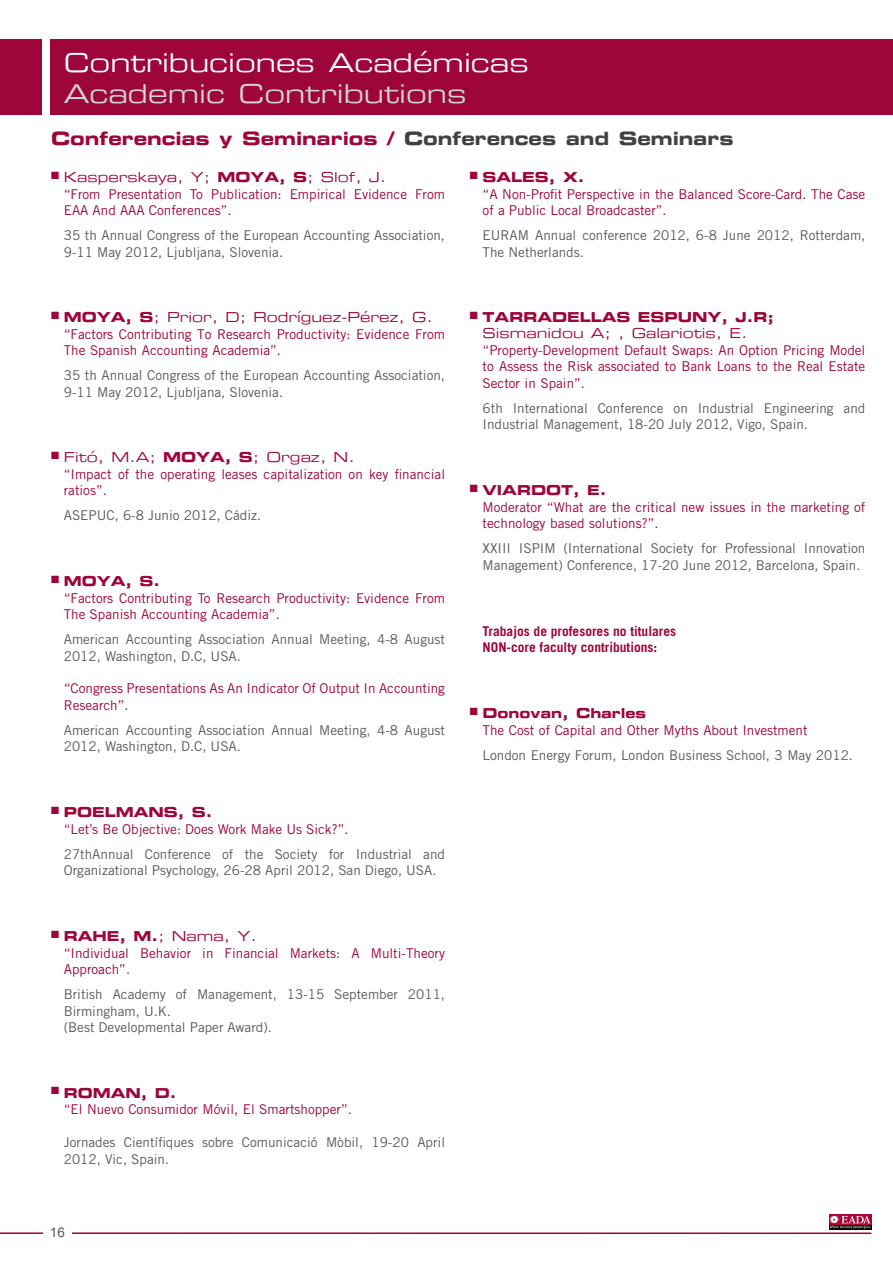
<style>
.page{position:relative;width:893px;height:1263px;background:#fff}
.page>*{position:absolute;margin:0;border:0;box-sizing:border-box;transform-origin:0 0}
.t1{font:25.5px "Eurostile Extended Two";color:#fff}
.t2{font:25.5px "Eurostile Extended Two";color:#d1d3d4}
.t3{font:18px "Eurostile Bold Extended Two";color:#9d053b}
.t4{font:13.5px/16.5px "Trade Gothic LT Std";color:#58595b}
.t5{font:13.5px/16.5px "Trade Gothic LT Std";color:#9d053b}
.t6{font:13.5px "Eurostile Extended Two";color:#9d053b}
.t7{font:13.5px "Eurostile Bold Extended Two";color:#9d053b}
.t8{font:700 13.5px/16.5px "Trade Gothic LT Std";color:#9d053b}
.t9{font:13.5px "Arial";color:#58595b}
.s1{color:#414042}
.s2{font-family:"Eurostile Bold Extended Two"}
</style>
<div class="page">
<hr style="left:0;top:1232px;width:871px;height:2px;background:#9d053b">
<div style="left:43px;top:1227px;width:29px;height:14px;background:#fff"></div>
<div style="left:0;top:39px;width:42px;height:76px;background:#9d053b"></div>
<div style="left:51px;top:39px;width:842px;height:75px;background:#9d053b"></div>
<div style="left:829px;top:1215px;width:43px;height:17px;background:linear-gradient(to right,#000,#000)"></div>
<div style="left:829px;top:1215px;width:43px;height:10px;background:#ab0635"></div>
<svg style="left:829px;top:1225px;width:43px;height:4px"></svg>
<svg style="left:830px;top:1216px;width:40px;height:13px"></svg>
<h1 class="t1" style="left:64px;top:46px;width:467px">Contribuciones Académicas</h1>
<h1 class="t2" style="left:64px;top:76px;width:404px">Academic Contributions</h1>
<h2 class="t3" style="left:51px;top:126px;width:684px">Conferencias y Seminarios / <span class="s1">Conferences and Seminars</span></h2>
<p class="t6" style="left:51px;top:168px;width:337px">■ Kasperskaya, Y; <span class="s2">MOYA, S</span>; Slof, J.</p>
<p class="t5" style="left:64px;top:185px;width:383px">“From Presentation To Publication: Empirical Evidence From<br>EAA And AAA Conferences”.</p>
<p class="t4" style="left:64px;top:227px;width:383px">35 th Annual Congress of the European Accounting Association,<br>9-11 May 2012, Ljubljana, Slovenia.</p>
<p class="t7" style="left:470px;top:167px;width:116px">■ SALES, X.</p>
<p class="t5" style="left:483px;top:185px;width:384px">“A Non-Profit Perspective in the Balanced Score-Card. The Case of a Public Local Broadcaster”.</p>
<p class="t4" style="left:483px;top:227px;width:384px">EURAM Annual conference 2012, 6-8 June 2012, Rotterdam,<br>The Netherlands.</p>
<p class="t6" style="left:51px;top:308px;width:383px">■ <span class="s2">MOYA, S</span>; Prior, D; Rodríguez-Pérez, G.</p>
<p class="t5" style="left:64px;top:325px;width:383px">“Factors Contributing To Research Productivity: Evidence From<br>The Spanish Accounting Academia”.</p>
<p class="t4" style="left:64px;top:367px;width:383px">35 th Annual Congress of the European Accounting Association,<br>9-11 May 2012, Ljubljana, Slovenia.</p>
<p class="t6" style="left:51px;top:448px;width:305px">■ Fitó, M.A; <span class="s2">MOYA, S</span>; Orgaz, N.</p>
<p class="t5" style="left:64px;top:466px;width:383px">“Impact of the operating leases capitalization on key financial ratios”.</p>
<p class="t4" style="left:64px;top:507px;width:199px">ASEPUC, 6-8 Junio 2012, Cádiz.</p>
<p class="t7" style="left:51px;top:572px;width:111px">■ MOYA, S.</p>
<p class="t5" style="left:64px;top:589px;width:383px">“Factors Contributing To Research Productivity: Evidence From<br>The Spanish Accounting Academia”.</p>
<p class="t4" style="left:64px;top:631px;width:383px">American Accounting Association Annual Meeting, 4-8 August<br>2012, Washington, D.C, USA.</p>
<p class="t5" style="left:64px;top:680px;width:383px">“Congress Presentations As An Indicator Of Output In Accounting<br>Research”.</p>
<p class="t4" style="left:64px;top:722px;width:383px">American Accounting Association Annual Meeting, 4-8 August<br>2012, Washington, D.C, USA.</p>
<p class="t7" style="left:51px;top:803px;width:163px">■ POELMANS, S.</p>
<p class="t5" style="left:64px;top:821px;width:286px">“Let’s Be Objective: Does Work Make Us Sick?”.</p>
<p class="t4" style="left:64px;top:846px;width:383px">27thAnnual Conference of the Society for Industrial and<br>Organizational Psychology, 26-28 April 2012, San Diego, USA.</p>
<p class="t6" style="left:51px;top:927px;width:207px">■ <span class="s2">RAHE, M.</span>; Nama, Y.</p>
<p class="t5" style="left:64px;top:944px;width:383px">“Individual Behavior in Financial Markets: A Multi-Theory<br>Approach”.</p>
<p class="t4" style="left:64px;top:986px;width:383px">British Academy of Management, 13-15 September 2011,<br>Birmingham, U.K.<br>(Best Developmental Paper Award).</p>
<p class="t7" style="left:51px;top:1083px;width:127px">■ ROMAN, D.</p>
<p class="t5" style="left:64px;top:1101px;width:290px">“El Nuevo Consumidor Móvil, El Smartshopper”.</p>
<p class="t4" style="left:64px;top:1134px;width:383px">Jornades Científiques sobre Comunicació Mòbil, 19-20 April<br>2012, Vic, Spain.</p>
<p class="t9" style="left:50px;top:1224px;width:17px">16</p>
<p class="t7" style="left:470px;top:308px;width:306px">■ TARRADELLAS ESPUNY, J.R;</p>
<p class="t6" style="left:483px;top:324px;width:267px">Sismanidou A; , Galariotis, E.</p>
<p class="t5" style="left:483px;top:342px;width:384px;text-align:justify">“Property-Development Default Swaps: An Option Pricing Model to Assess the Risk associated to Bank Loans to the Real Estate Sector in Spain”.</p>
<p class="t4" style="left:483px;top:400px;width:384px">6th International Conference on Industrial Engineering and<br>Industrial Management, 18-20 July 2012, Vigo, Spain.</p>
<p class="t7" style="left:470px;top:481px;width:138px">■ VIARDOT, E.</p>
<p class="t5" style="left:483px;top:499px;width:384px">Moderator “What are the critical new issues in the marketing of technology based solutions?”.</p>
<p class="t4" style="left:483px;top:540px;width:384px">XXIII ISPIM (International Society for Professional Innovation<br>Management) Conference, 17-20 June 2012, Barcelona, Spain.</p>
<p class="t8" style="left:483px;top:623px;width:195px">Trabajos de profesores no titulares<br>NON-core faculty contributions:</p>
<p class="t7" style="left:470px;top:704px;width:178px">■ Donovan, Charles</p>
<p class="t5" style="left:483px;top:722px;width:326px">The Cost of Capital and Other Myths About Investment</p>
<p class="t4" style="left:483px;top:747px;width:372px">London Energy Forum, London Business School, 3 May 2012.</p>
</div>
